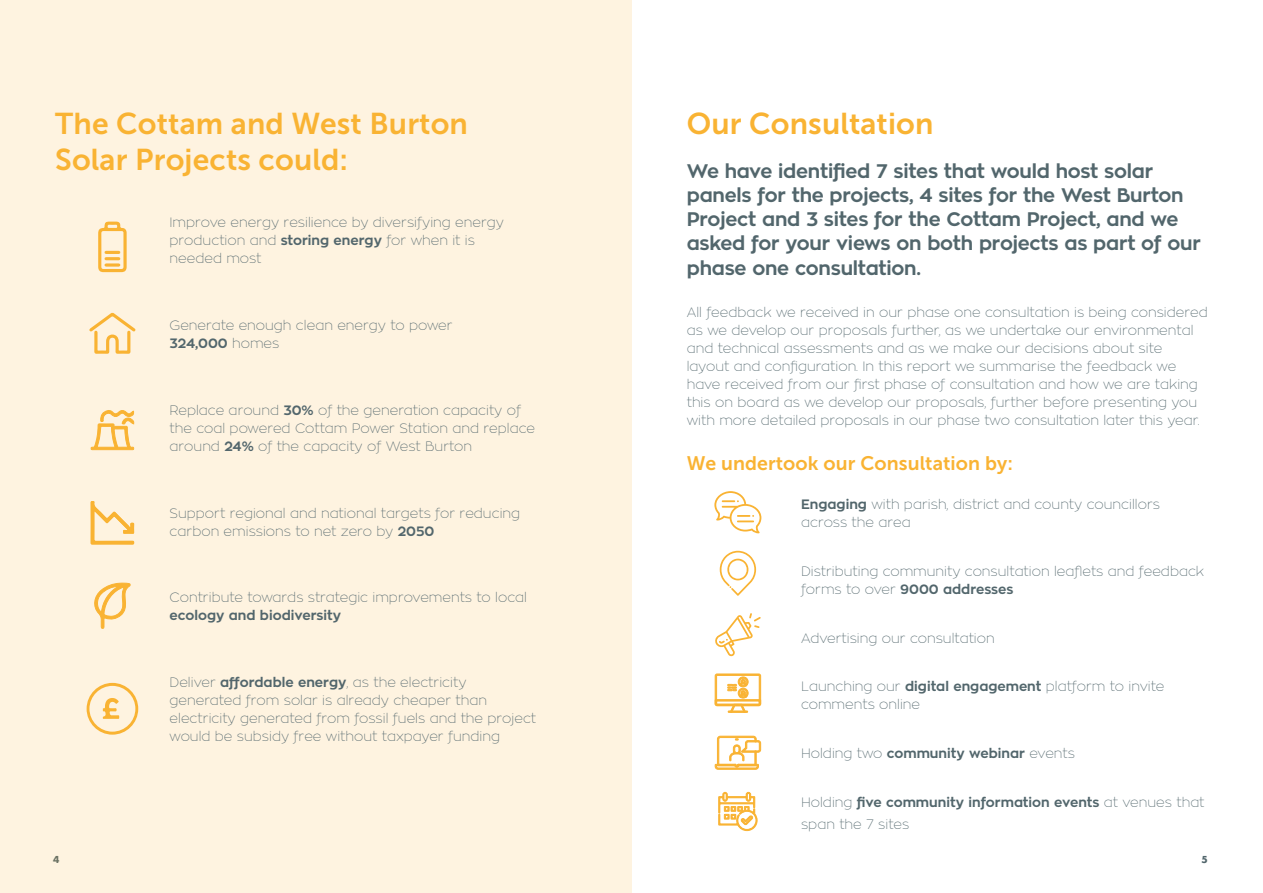
<style>
.page{position:relative;width:1263px;height:893px;background:#fff}
.page>*{position:absolute;margin:0;border:0;box-sizing:border-box;transform-origin:0 0}
.t1{font:30px/36px "Museo Sans 700";letter-spacing:.005em;color:#f9b333}
.t2{font:700 19.5px/24.5px "Zona Pro";letter-spacing:-.01em;color:#52666c}
.t3{font:19.5px "Museo Sans 700";letter-spacing:.005em;color:#f9b333}
.t4{font:100 13.5px/18px "Zona Pro";color:#52666c}
.t5{font:700 13.5px "Zona Pro";color:#52666c}
.t6{font:10.5px "Futura T Bold";color:#52666c}
.s1{font-weight:700}
</style>
<div class="page">
<div style="left:0;top:0;width:631px;height:893px;background:#fef3e0"></div>
<svg style="left:98px;top:222px;width:29px;height:50px"></svg>
<svg style="left:89px;top:313px;width:46px;height:41px"></svg>
<svg style="left:91px;top:410px;width:43px;height:40px"></svg>
<svg style="left:91px;top:501px;width:43px;height:43px"></svg>
<svg style="left:94px;top:583px;width:37px;height:46px"></svg>
<svg style="left:87px;top:683px;width:51px;height:52px"></svg>
<svg style="left:714px;top:491px;width:47px;height:42px"></svg>
<svg style="left:720px;top:551px;width:36px;height:45px"></svg>
<svg style="left:715px;top:613px;width:46px;height:44px"></svg>
<svg style="left:715px;top:674px;width:46px;height:39px"></svg>
<svg style="left:715px;top:736px;width:46px;height:34px"></svg>
<svg style="left:718px;top:792px;width:39px;height:39px"></svg>
<h1 class="t1" style="left:55px;top:106px;width:414px">The Cottam and West Burton<br>Solar Projects could:</h1>
<p class="t4" style="left:170px;top:213px;width:336px">Improve energy resilience by diversifying energy production and <span class="s1">storing energy</span> for when it is needed most</p>
<p class="t4" style="left:170px;top:316px;width:285px">Generate enough clean energy to power<br><span class="s1">324,000</span> homes</p>
<p class="t4" style="left:170px;top:401px;width:367px">Replace around <span class="s1">30%</span> of the generation capacity of the coal powered Cottam Power Station and replace around <span class="s1">24%</span> of the capacity of West Burton</p>
<p class="t4" style="left:170px;top:504px;width:352px">Support regional and national targets for reducing carbon emissions to net zero by <span class="s1">2050</span></p>
<p class="t4" style="left:170px;top:588px;width:359px">Contribute towards strategic improvements to local</p>
<p class="t5" style="left:170px;top:607px;width:173px">ecology and biodiversity</p>
<p class="t4" style="left:170px;top:673px;width:368px">Deliver <span class="s1">affordable energy</span>, as the electricity generated from solar is already cheaper than electricity generated from fossil fuels and the project would be subsidy free without taxpayer funding</p>
<h1 class="t1" style="left:687px;top:106px;width:248px">Our Consultation</h1>
<h2 class="t2" style="left:687px;top:159px;width:516px">We have identified 7 sites that would host solar panels for the projects, 4 sites for the West Burton Project and 3 sites for the Cottam Project, and we asked for your views on both projects as part of our phase one consultation.</h2>
<p class="t4" style="left:687px;top:304px;width:522px">All feedback we received in our phase one consultation is being considered as we develop our proposals further, as we undertake our environmental and technical assessments and as we make our decisions about site layout and configuration. In this report we summarise the feedback we have received from our first phase of consultation and how we are taking this on board as we develop our proposals, further before presenting you with more detailed proposals in our phase two consultation later this year.</p>
<h2 class="t3" style="left:687px;top:452px;width:328px">We undertook our Consultation by:</h2>
<p class="t4" style="left:801px;top:495px;width:361px"><span class="s1">Engaging</span> with parish, district and county councillors across the area</p>
<p class="t4" style="left:801px;top:562px;width:405px">Distributing community consultation leaflets and feedback forms to over <span class="s1">9000 addresses</span></p>
<p class="t4" style="left:801px;top:629px;width:195px">Advertising our consultation</p>
<p class="t4" style="left:801px;top:678px;width:365px">Launching our <span class="s1">digital engagement</span> platform to invite comments online</p>
<p class="t4" style="left:801px;top:744px;width:275px">Holding two <span class="s1">community webinar</span> events</p>
<p class="t4" style="left:801px;top:791px;width:405px;line-height:21.6px">Holding <span class="s1">five community information events</span> at venues that span the 7 sites</p>
<p class="t6" style="left:53px;top:853px;width:8px">4</p>
<p class="t6" style="left:1201px;top:853px;width:8px">5</p>
</div>
